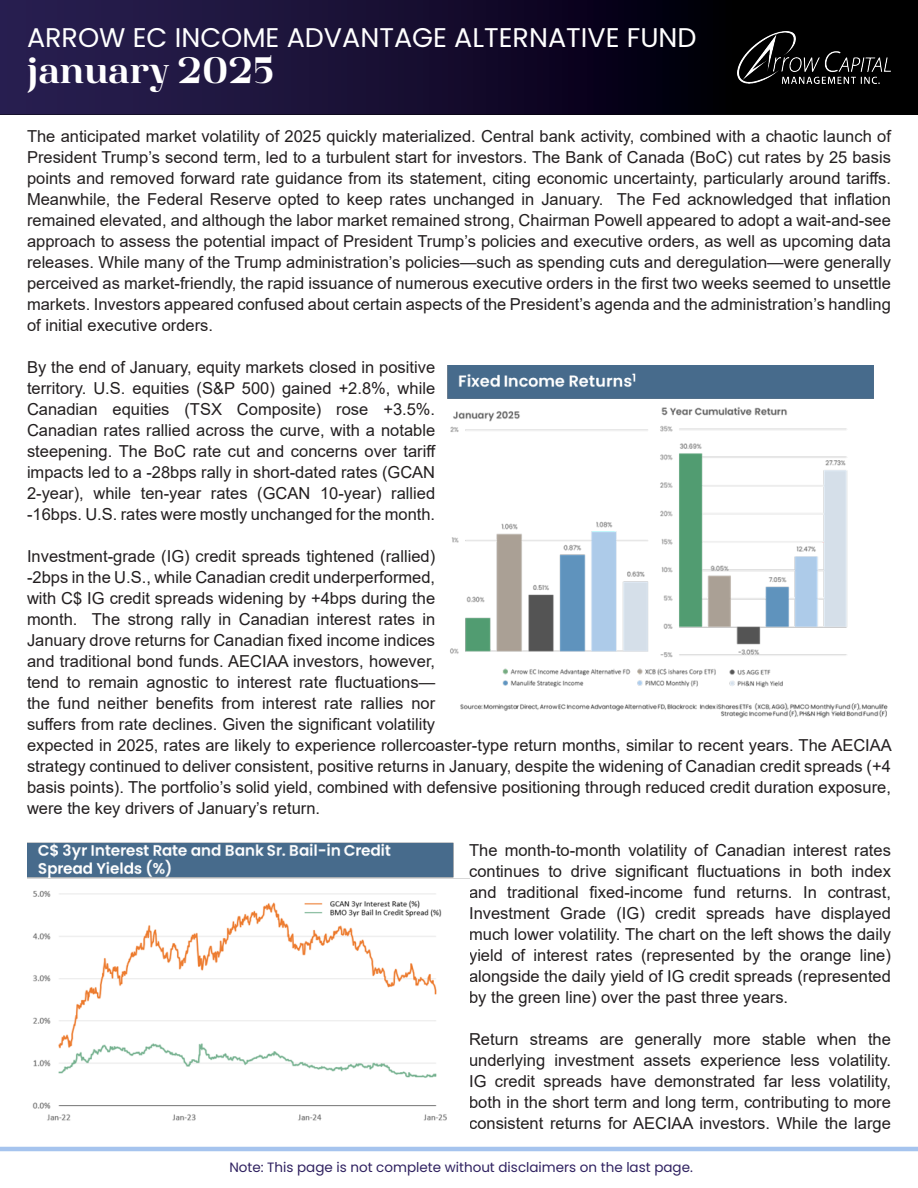
<style>
.page{position:relative;width:918px;height:1188px;background:#fff}
.page>*{position:absolute;margin:0;border:0;box-sizing:border-box;transform-origin:0 0}
.t1{font:900 39px "Famosa";color:#fff}
.t2{font:27px "Poppins";color:#fff}
.t3{font:16.5px/21px "Arial";color:#231f20;text-align:justify}
.t4{font:13.5px "Poppins";color:#2f2160}
</style>
<div class="page">
<img style="left:0;top:0;width:918px;height:115px">
<img style="left:738px;top:31px;width:153px;height:52px">
<hr style="left:0;top:1147px;width:918px;height:4px;background:#a6c4ee">
<img style="left:447px;top:365px;width:441px;height:353px">
<img style="left:27px;top:842px;width:442px;height:279px">
<p class="t2" style="left:27px;top:21px;width:671px">ARROW EC INCOME ADVANTAGE ALTERNATIVE FUND</p>
<p class="t1" style="left:27px;top:41px;width:249px">january 2025</p>
<p class="t3" style="left:27px;top:125px;width:865px">The anticipated market volatility of 2025 quickly materialized. Central bank activity, combined with a chaotic launch of President Trump’s second term, led to a turbulent start for investors. The Bank of Canada (BoC) cut rates by 25 basis points and removed forward rate guidance from its statement, citing economic uncertainty, particularly around tariffs.<br>Meanwhile, the Federal Reserve opted to keep rates unchanged in January. The Fed acknowledged that inflation remained elevated, and although the labor market remained strong, Chairman Powell appeared to adopt a wait-and-see approach to assess the potential impact of President Trump’s policies and executive orders, as well as upcoming data releases. While many of the Trump administration’s policies—such as spending cuts and deregulation—were generally perceived as market-friendly, the rapid issuance of numerous executive orders in the first two weeks seemed to unsettle markets. Investors appeared confused about certain aspects of the President’s agenda and the administration’s handling of initial executive orders.</p>
<p class="t3" style="left:27px;top:356px;width:410px">By the end of January, equity markets closed in positive territory. U.S. equities (S&amp;P 500) gained +2.8%, while Canadian equities (TSX Composite) rose +3.5%.<br>Canadian rates rallied across the curve, with a notable steepening. The BoC rate cut and concerns over tariff impacts led to a -28bps rally in short-dated rates (GCAN 2-year), while ten-year rates (GCAN 10-year) rallied -16bps. U.S. rates were mostly unchanged for the month.</p>
<p class="t3" style="left:27px;top:545px;width:866px;text-align:left">Investment-grade (IG) credit spreads tightened (rallied)<br>-2bps in the U.S., while Canadian credit underperformed,<br>with C$ IG credit spreads widening by +4bps during the<br>month. The strong rally in Canadian interest rates in<br>January drove returns for Canadian fixed income indices<br>and traditional bond funds. AECIAA investors, however,<br>tend to remain agnostic to interest rate fluctuations—<br>the fund neither benefits from interest rate rallies nor<br>suffers from rate declines. Given the significant volatility<br>expected in 2025, rates are likely to experience rollercoaster-type return months, similar to recent years. The AECIAA strategy continued to deliver consistent, positive returns in January, despite the widening of Canadian credit spreads (+4 basis points). The portfolio’s solid yield, combined with defensive positioning through reduced credit duration exposure, were the key drivers of January’s return.</p>
<p class="t3" style="left:469px;top:839px;width:423px">The month-to-month volatility of Canadian interest rates continues to drive significant fluctuations in both index and traditional fixed-income fund returns. In contrast, Investment Grade (IG) credit spreads have displayed much lower volatility. The chart on the left shows the daily yield of interest rates (represented by the orange line) alongside the daily yield of IG credit spreads (represented by the green line) over the past three years.</p>
<p class="t3" style="left:469px;top:1028px;width:423px">Return streams are generally more stable when the underlying investment assets experience less volatility.<br>IG credit spreads have demonstrated far less volatility, both in the short term and long term, contributing to more consistent returns for AECIAA investors. While the large</p>
<p class="t4" style="left:229px;top:1159px;width:465px">Note: This page is not complete without disclaimers on the last page.</p>
</div>
